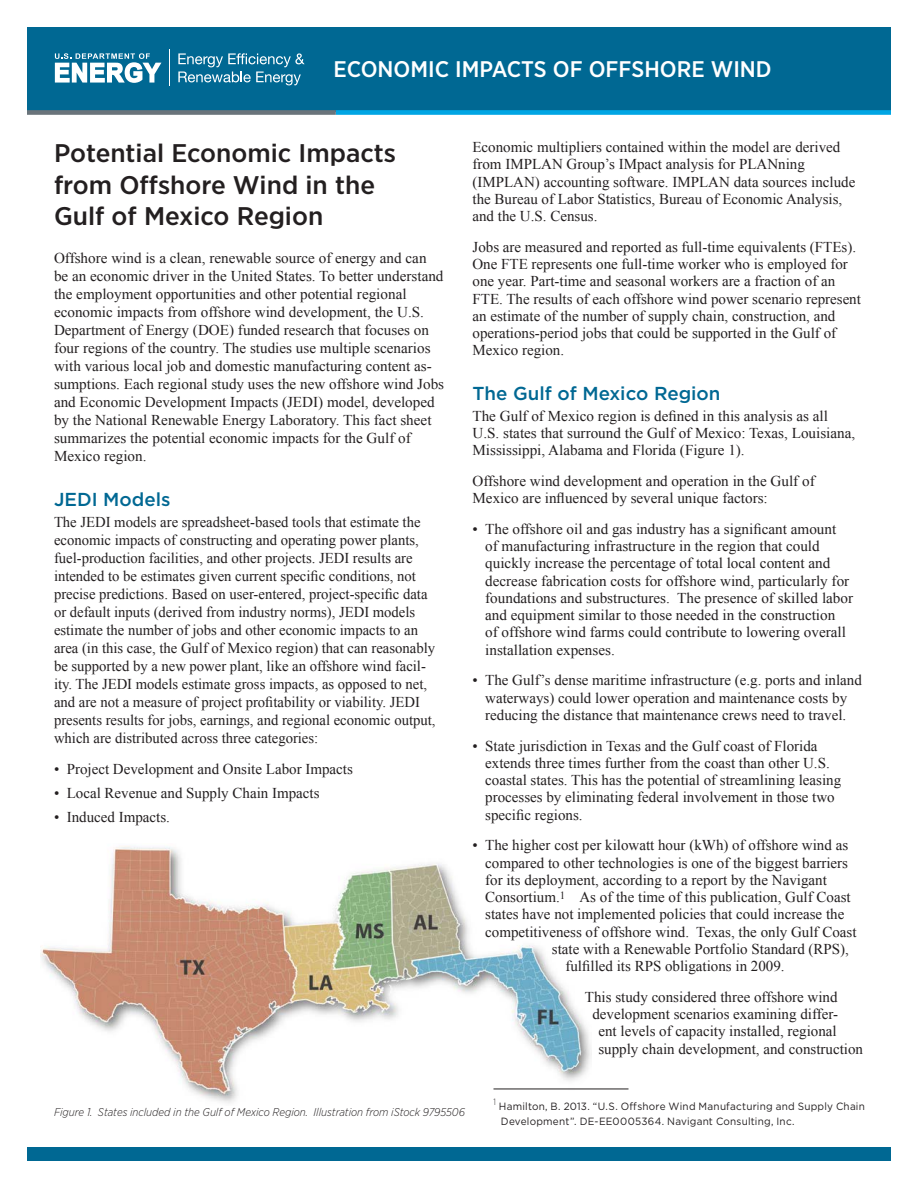
<style>
.page{position:relative;width:918px;height:1188px;background:#fff}
.page>*{position:absolute;margin:0;border:0;box-sizing:border-box;transform-origin:0 0}
.t1{font:500 25.5px/31.5px "Gotham Narrow";color:#231f20;scale:1.1 1}
.t2{font:500 22.65px "Gotham Narrow";color:#fff;scale:1.04 1}
.t3{font:500 18.75px "Gotham";color:#006893}
.t4{font:15px/17.2px "Times New Roman";color:#231f20}
.t5{font:italic 300 11.25px "Gotham Narrow";color:#231f20}
.t6{font:10.5px/15px "Gotham";letter-spacing:.02em;color:#231f20;scale:.95 1}
</style>
<div class="page">
<img style="left:41px;top:846px;width:551px;height:257px">
<hr style="left:494px;top:1089px;width:134px;height:1px;background:#231f20">
<div style="left:27px;top:1148px;width:864px;height:13px;background:#006893"></div>
<div style="left:27px;top:27px;width:864px;height:84px;background:#006893"></div>
<svg style="left:55px;top:53px;width:106px;height:30px"></svg>
<hr style="left:169px;top:50px;width:1px;height:36px;background:#fff">
<svg style="left:178px;top:53px;width:127px;height:32px"></svg>
<div style="left:336px;top:110px;width:555px;height:5px;background:#00a5e3"></div>
<div style="left:27px;top:110px;width:309px;height:5px;background:#6a747b"></div>
<h2 class="t2" style="left:333px;top:54px;width:423px">ECONOMIC IMPACTS OF OFFSHORE WIND</h2>
<h1 class="t1" style="left:54px;top:137px;width:312px">Potential Economic Impacts from Offshore Wind in the<br>Gulf of Mexico Region</h1>
<p class="t4" style="left:54px;top:249px;width:392px;line-height:18px">Offshore wind is a clean, renewable source of energy and can be an economic driver in the United States. To better understand the employment opportunities and other potential regional economic impacts from offshore wind development, the U.S.<br>Department of Energy (DOE) funded research that focuses on four regions of the country. The studies use multiple scenarios with various local job and domestic manufacturing content as&shy;sumptions. Each regional study uses the new offshore wind Jobs and Economic Development Impacts (JEDI) model, developed by the National Renewable Energy Laboratory. This fact sheet summarizes the potential economic impacts for the Gulf of Mexico region.</p>
<p class="t3" style="left:54px;top:487px;width:118px">JEDI Models</p>
<p class="t4" style="left:54px;top:513px;width:383px;line-height:18px">The JEDI models are spreadsheet-based tools that estimate the economic impacts of constructing and operating power plants, fuel-production facilities, and other projects. JEDI results are intended to be estimates given current specific conditions, not precise predictions. Based on user-entered, project-specific data or default inputs (derived from industry norms), JEDI models estimate the number of jobs and other economic impacts to an area (in this case, the Gulf of Mexico region) that can reasonably be supported by a new power plant, like an offshore wind facil&shy;ity. The JEDI models estimate gross impacts, as opposed to net, and are not a measure of project profitability or viability. JEDI presents results for jobs, earnings, and regional economic output, which are distributed across three categories:</p>
<p class="t4" style="left:54px;top:760px;width:300px">• Project Development and Onsite Labor Impacts</p>
<p class="t4" style="left:54px;top:784px;width:267px">• Local Revenue and Supply Chain Impacts</p>
<p class="t4" style="left:54px;top:808px;width:118px">• Induced Impacts.</p>
<p class="t4" style="left:472px;top:138px;width:384px">Economic multipliers contained within the model are derived from IMPLAN Group’s IMpact analysis for PLANning (IMPLAN) accounting software. IMPLAN data sources include the Bureau of Labor Statistics, Bureau of Economic Analysis, and the U.S. Census.</p>
<p class="t4" style="left:472px;top:238px;width:390px">Jobs are measured and reported as full-time equivalents (FTEs).<br>One FTE represents one full-time worker who is employed for one year. Part-time and seasonal workers are a fraction of an FTE. The results of each offshore wind power scenario represent an estimate of the number of supply chain, construction, and operations-period jobs that could be supported in the Gulf of Mexico region.</p>
<p class="t3" style="left:472px;top:381px;width:250px">The Gulf of Mexico Region</p>
<p class="t4" style="left:472px;top:407px;width:384px">The Gulf of Mexico region is defined in this analysis as all<br>U.S. states that surround the Gulf of Mexico: Texas, Louisiana,<br>Mississippi, Alabama and Florida (Figure 1).</p>
<p class="t4" style="left:472px;top:472px;width:344px">Offshore wind development and operation in the Gulf of<br>Mexico are influenced by several unique factors:</p>
<p class="t4" style="left:485px;top:520px;width:369px;text-indent:-13px">• The offshore oil and gas industry has a significant amount<br>of manufacturing infrastructure in the region that could quickly increase the percentage of total local content and decrease fabrication costs for offshore wind, particularly for foundations and substructures. The presence of skilled labor and equipment similar to those needed in the construction<br>of offshore wind farms could contribute to lowering overall installation expenses.</p>
<p class="t4" style="left:472px;top:671px;width:391px;text-align:center">• The Gulf’s dense maritime infrastructure (e.g. ports and inland waterways) could lower operation and maintenance costs by reducing the distance that maintenance crews need to travel.</p>
<p class="t4" style="left:485px;top:737px;width:357px;text-indent:-13px">• State jurisdiction in Texas and the Gulf coast of Florida extends three times further from the coast than other U.S. coastal states. This has the potential of streamlining leasing processes by eliminating federal involvement in those two specific regions.</p>
<p class="t4" style="left:472px;top:836px;width:377px">• The higher cost per kilowatt hour (kWh) of offshore wind as</p>
<p class="t4" style="left:485px;top:854px;width:364px">compared to other technologies is one of the biggest barriers</p>
<p class="t4" style="left:485px;top:871px;width:343px">for its deployment, according to a report by the Navigant</p>
<p class="t4" style="left:485px;top:888px;width:367px">Consortium.<sup>1</sup> As of the time of this publication, Gulf Coast</p>
<p class="t4" style="left:485px;top:905px;width:361px">states have not implemented policies that could increase the</p>
<p class="t4" style="left:485px;top:923px;width:373px">competitiveness of offshore wind. Texas, the only Gulf Coast</p>
<p class="t4" style="left:552px;top:940px;width:299px">state with a Renewable Portfolio Standard (RPS),</p>
<p class="t4" style="left:565px;top:957px;width:221px">fulfilled its RPS obligations in 2009.</p>
<p class="t4" style="left:585px;top:988px;width:254px">This study considered three offshore wind</p>
<p class="t4" style="left:592px;top:1005px;width:247px">development scenarios examining differ-</p>
<p class="t4" style="left:598px;top:1022px;width:240px">ent levels of capacity installed, regional</p>
<p class="t4" style="left:598px;top:1040px;width:266px">supply chain development, and construction</p>
<p class="t5" style="left:54px;top:1105px;width:413px">Figure 1. States included in the Gulf of Mexico Region. Illustration from iStock 9795506</p>
<p class="t6" style="left:501px;top:1098px;width:385px;text-indent:-7px"><sup>1</sup> Hamilton, B. 2013. “U.S. Offshore Wind Manufacturing and Supply Chain<br>Development”. DE-EE0005364. Navigant Consulting, Inc.</p>
</div>
